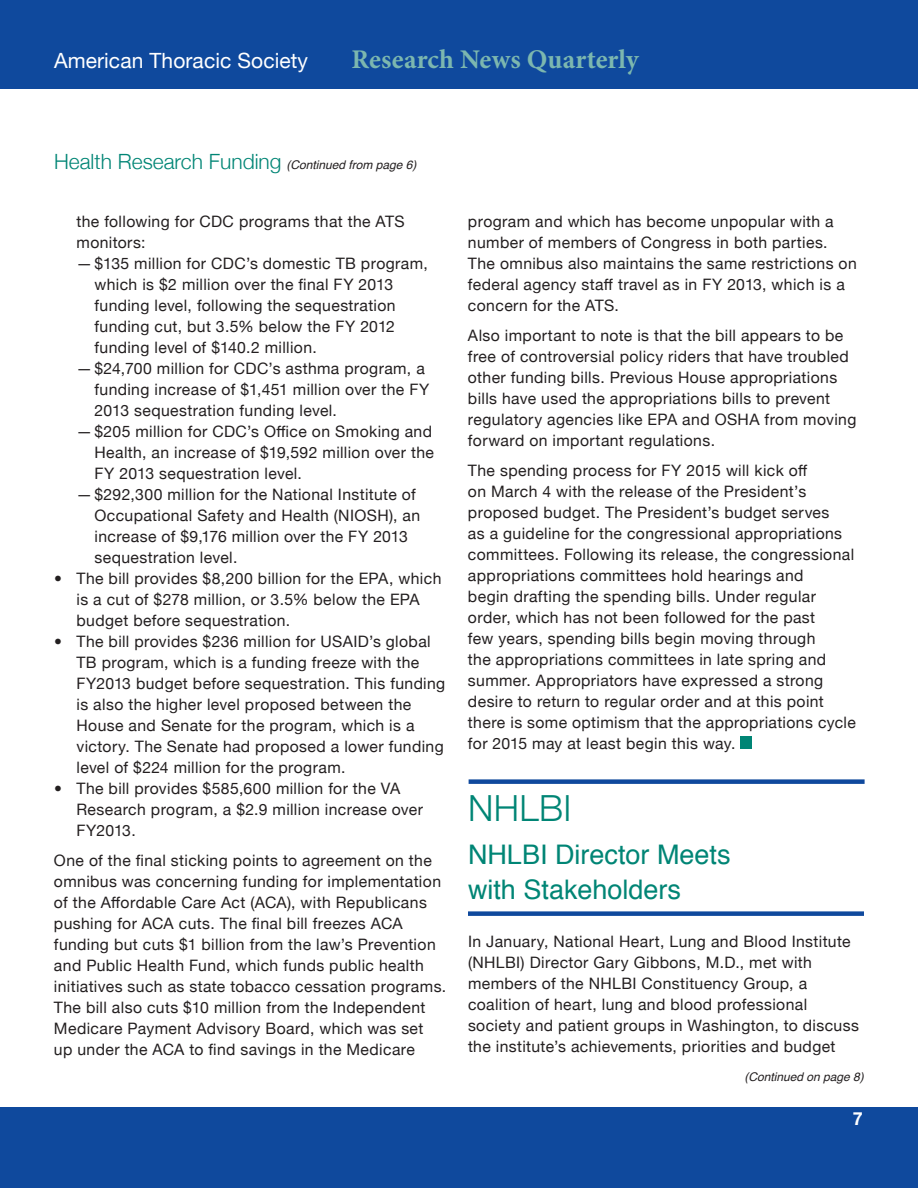
<style>
.page{position:relative;width:918px;height:1188px;background:#fff}
.page>*{position:absolute;margin:0;border:0;box-sizing:border-box;transform-origin:0 0}
.t1{font:300 36px "Helvetica Neue";letter-spacing:.01em;color:#008575}
.t2{font:27px/34.5px "Helvetica";color:#008575}
.t3{font:700 27px "Minion Pro";letter-spacing:.005em;color:#7cb7af}
.t4{font:300 21px "Helvetica Neue";color:#008575}
.t5{font:21px "Helvetica Neue";letter-spacing:.005em;color:#fff}
.t6{font:700 18px "Helvetica Neue";color:#fff}
.t7{font:15.75px/21px "Helvetica Neue";letter-spacing:.025em;color:#231f20}
.t8{font:italic 12px "Helvetica";color:#231f20}
.s1{font-family:"Helvetica";font-weight:400;font-style:italic;font-size:12px;color:#231f20}
</style>
<div class="page">
<div style="left:0;top:0;width:918px;height:89px;background:#0f499d"></div>
<div style="left:0;top:1107px;width:918px;height:81px;background:#0f499d"></div>
<div style="left:740px;top:736px;width:12px;height:13px;background:#008575"></div>
<div style="left:469px;top:779px;width:396px;height:5px;background:#0f499d"></div>
<div style="left:468px;top:911px;width:396px;height:5px;background:#0f499d"></div>
<p class="t5" style="left:54px;top:43px;width:256px">American Thoracic Society</p>
<p class="t3" style="left:352px;top:40px;width:289px">Research News Quarterly</p>
<p class="t4" style="left:54px;top:145px;width:364px">Health Research Funding <span class="s1">(Continued from page 6)</span></p>
<p class="t7" style="left:76px;top:209px;width:330px">the following for CDC programs that the ATS monitors:</p>
<p class="t7" style="left:94px;top:251px;width:335px;text-indent:-18px">—$135 million for CDC’s domestic TB program, which is $2 million over the final FY 2013 funding level, following the sequestration funding cut, but 3.5% below the FY 2012 funding level of $140.2 million.</p>
<p class="t7" style="left:94px;top:356px;width:336px;text-indent:-18px">—$24,700 million for CDC’s asthma program, a funding increase of $1,451 million over the FY<br>2013 sequestration funding level.</p>
<p class="t7" style="left:94px;top:419px;width:341px;text-indent:-18px">—$205 million for CDC’s Office on Smoking and<br>Health, an increase of $19,592 million over the<br>FY 2013 sequestration level.</p>
<p class="t7" style="left:94px;top:482px;width:327px;text-indent:-18px">—$292,300 million for the National Institute of Occupational Safety and Health (NIOSH), an increase of $9,176 million over the FY 2013 sequestration level.</p>
<p class="t7" style="left:76px;top:566px;width:366px;text-indent:-22px">• The bill provides $8,200 billion for the EPA, which is a cut of $278 million, or 3.5% below the EPA budget before sequestration.</p>
<p class="t7" style="left:76px;top:629px;width:370px;text-indent:-22px">• The bill provides $236 million for USAID’s global TB program, which is a funding freeze with the FY2013 budget before sequestration. This funding is also the higher level proposed between the House and Senate for the program, which is a victory. The Senate had proposed a lower funding level of $224 million for the program.</p>
<p class="t7" style="left:76px;top:776px;width:348px;text-indent:-22px">• The bill provides $585,600 million for the VA<br>Research program, a $2.9 million increase over<br>FY2013.</p>
<p class="t7" style="left:54px;top:848px;width:394px">One of the final sticking points to agreement on the omnibus was concerning funding for implementation of the Affordable Care Act (ACA), with Republicans pushing for ACA cuts. The final bill freezes ACA funding but cuts $1 billion from the law’s Prevention and Public Health Fund, which funds public health initiatives such as state tobacco cessation programs.<br>The bill also cuts $10 million from the Independent Medicare Payment Advisory Board, which was set<br>up under the ACA to find savings in the Medicare</p>
<p class="t7" style="left:468px;top:209px;width:390px">program and which has become unpopular with a number of members of Congress in both parties.<br>The omnibus also maintains the same restrictions on federal agency staff travel as in FY 2013, which is a concern for the ATS.</p>
<p class="t7" style="left:468px;top:323px;width:390px">Also important to note is that the bill appears to be free of controversial policy riders that have troubled other funding bills. Previous House appropriations bills have used the appropriations bills to prevent regulatory agencies like EPA and OSHA from moving forward on important regulations.</p>
<p class="t7" style="left:468px;top:458px;width:389px">The spending process for FY 2015 will kick off<br>on March 4 with the release of the President’s proposed budget. The President’s budget serves<br>as a guideline for the congressional appropriations committees. Following its release, the congressional appropriations committees hold hearings and<br>begin drafting the spending bills. Under regular order, which has not been followed for the past<br>few years, spending bills begin moving through<br>the appropriations committees in late spring and summer. Appropriators have expressed a strong desire to return to regular order and at this point there is some optimism that the appropriations cycle for 2015 may at least begin this way.</p>
<p class="t1" style="left:468px;top:779px;width:105px">NHLBI</p>
<p class="t2" style="left:468px;top:838px;width:264px">NHLBI Director Meets with Stakeholders</p>
<p class="t7" style="left:468px;top:929px;width:393px">In January, National Heart, Lung and Blood Institute (NHLBI) Director Gary Gibbons, M.D., met with members of the NHLBI Constituency Group, a coalition of heart, lung and blood professional society and patient groups in Washington, to discuss the institute’s achievements, priorities and budget</p>
<p class="t8" style="left:745px;top:1067px;width:121px">(Continued on page 8)</p>
<p class="t6" style="left:853px;top:1102px;width:12px">7</p>
</div>
